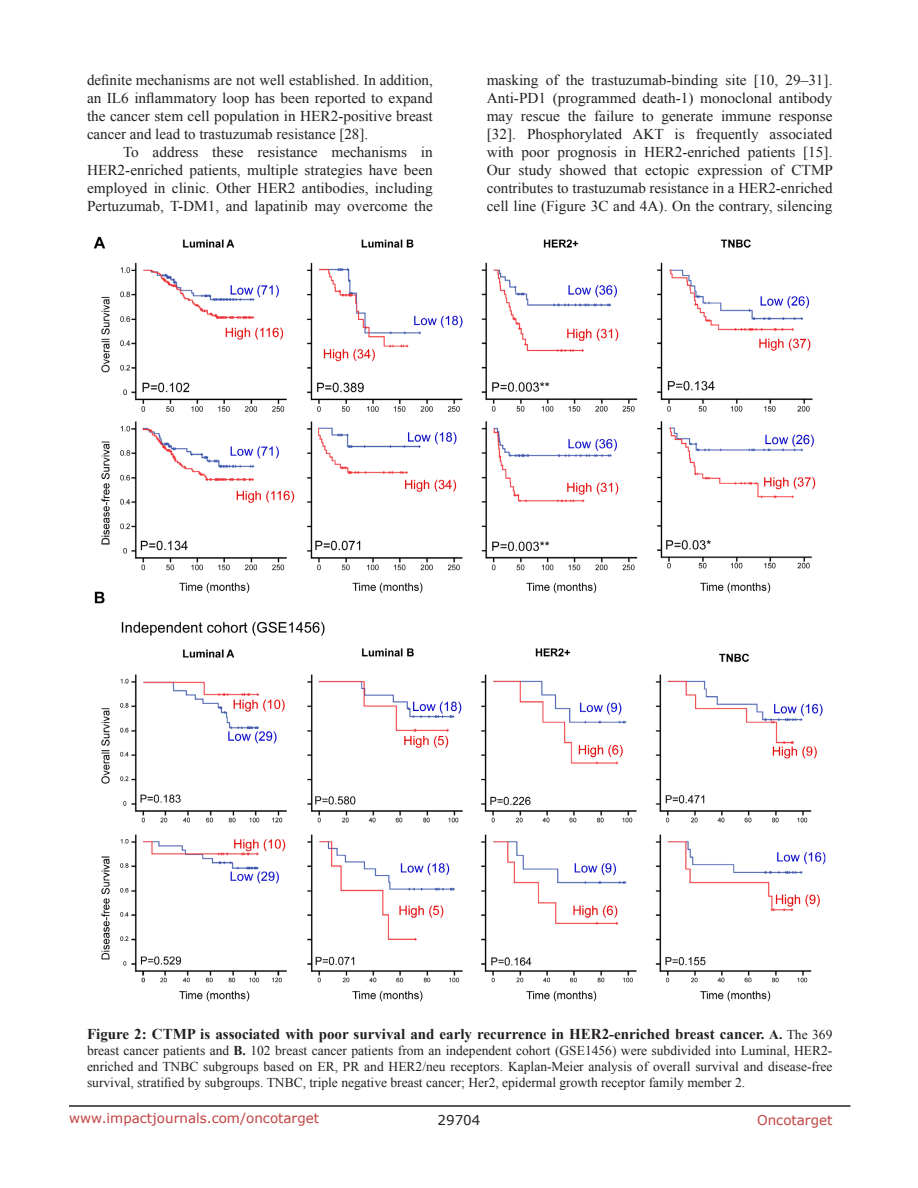
<style>
.page{position:relative;width:918px;height:1188px;background:#fff}
.page>*{position:absolute;margin:0;border:0;box-sizing:border-box;transform-origin:0 0}
.BodyText{font:15px/18px "Times New Roman";color:#231f20;text-align:justify}
.figuretext{font:700 15px "Times New Roman";color:#231f20}
.figuretext-2{font:13.5px/16.2px "Times New Roman";color:#231f20;text-align:justify}
.t1{font:13.5px "Verdana";color:#c24141}
.t2{font:13.5px "Verdana";color:#231f20}
.s1{font-size:13.5px}
.s2{font-weight:400;font-size:13.5px}
.s3{font-weight:700}
</style>
<div class="page">
<hr style="left:69px;top:1105px;width:781px;height:2px;background:#231f20">
<img style="left:93px;top:236px;width:733px;height:765px">
<p class="BodyText" style="left:87px;top:71px;width:347px">definite mechanisms are not well established. In addition, an IL6 inflammatory loop has been reported to expand the cancer stem cell population in HER2-positive breast cancer and lead to trastuzumab resistance [28].</p>
<p class="BodyText" style="left:87px;top:143px;width:347px;text-indent:36px">To address these resistance mechanisms in HER2-enriched patients, multiple strategies have been employed in clinic. Other HER2 antibodies, including Pertuzumab, T-DM1, and lapatinib may overcome the</p>
<p class="BodyText" style="left:487px;top:71px;width:348px">masking of the trastuzumab-binding site [10, 29–31].<br>Anti-PD1 (programmed death-1) monoclonal antibody may rescue the failure to generate immune response [32]. Phosphorylated AKT is frequently associated with poor prognosis in HER2-enriched patients [15].<br>Our study showed that ectopic expression of CTMP contributes to trastuzumab resistance in a HER2-enriched cell line (Figure 3C and 4A). On the contrary, silencing</p>
<p class="figuretext" style="left:87px;top:1023px;width:747px">Figure 2: CTMP is associated with poor survival and early recurrence in HER2-enriched breast cancer. <span class="s1">A.</span> <span class="s2">The 369</span></p>
<p class="figuretext-2" style="left:87px;top:1042px;width:747px">breast cancer patients and <span class="s3">B.</span> 102 breast cancer patients from an independent cohort (GSE1456) were subdivided into Luminal, HER2- enriched and TNBC subgroups based on ER, PR and HER2/neu receptors. Kaplan-Meier analysis of overall survival and disease-free survival, stratified by subgroups. TNBC, triple negative breast cancer; Her2, epidermal growth receptor family member 2.</p>
<p class="t1" style="left:69px;top:1109px;width:252px">www.impactjournals.com/oncotarget</p>
<p class="t2" style="left:438px;top:1111px;width:44px">29704</p>
<p class="t1" style="left:757px;top:1111px;width:77px">Oncotarget</p>
</div>
